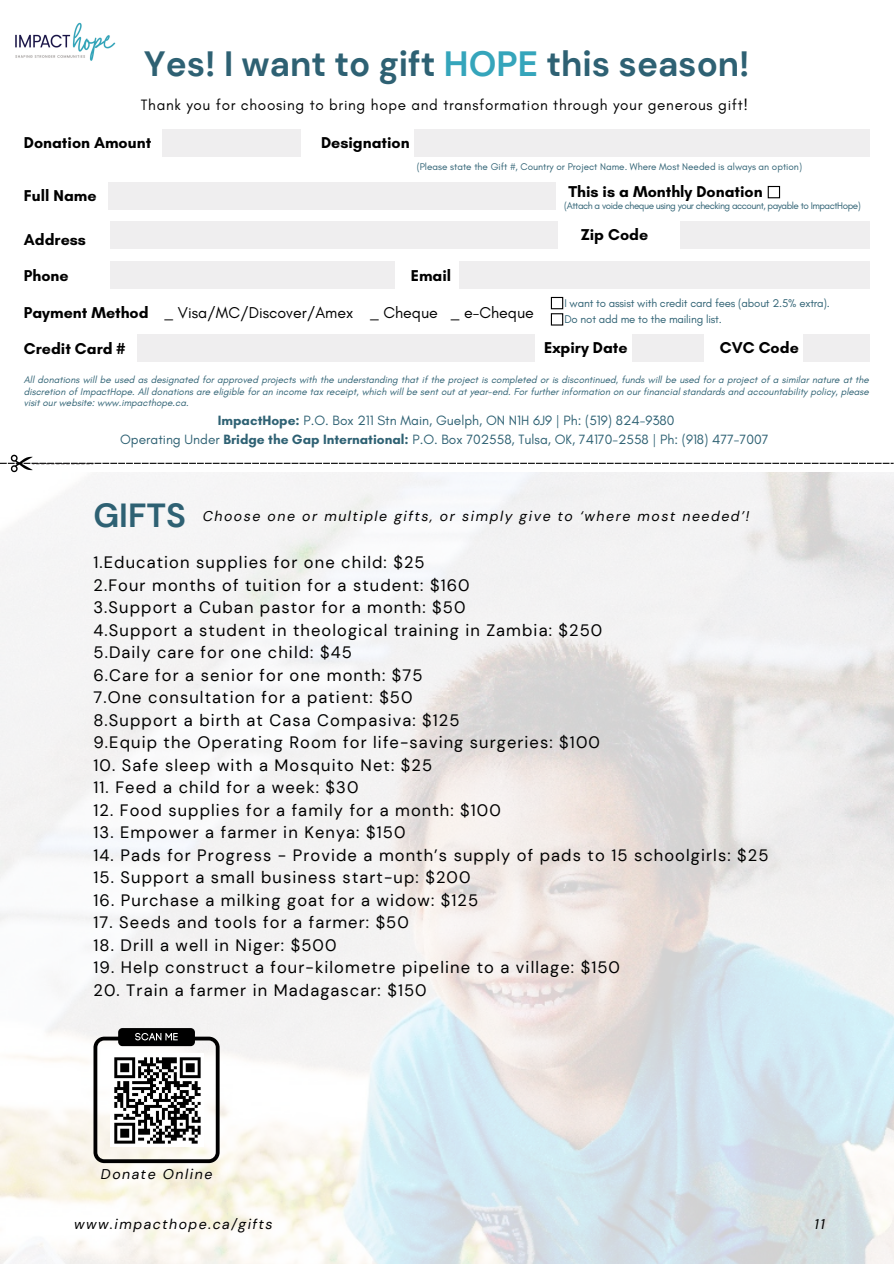
<style>
.page{position:relative;width:894px;height:1264px;background:#fff}
.page>*{position:absolute;margin:0;border:0;box-sizing:border-box;transform-origin:0 0}
.t1{font:700 35.1px "DM Sans";color:#2e6173}
.t2{font:700 33.3px "DM Sans";color:#2e6173}
.t3{font:16.5px/22.5px "DM Sans";letter-spacing:.065em;color:#000}
.t4{font:700 16.05px "Glacial Indifference";color:#000}
.t5{font:16.05px "Glacial Indifference";color:#000}
.t6{font:15.3px "Glacial Indifference";letter-spacing:.045em;color:#000}
.t7{font:italic 14.1px "DM Sans";letter-spacing:.11em;color:#000}
.t8{font:13.65px/18.9px "Glacial Indifference";color:#2e6173;text-align:center}
.t9{font:11.4px "Glacial Indifference";letter-spacing:-.015em;color:#2e6173}
.t10{font:italic 9.9px/11.4px "Glacial Indifference";color:#2e6173;text-align:justify}
.t11{font:9.9px "Glacial Indifference";color:#2e6173}
.t12{font:9.9px "Glacial Indifference";letter-spacing:-.045em;color:#2e6173}
.s1{color:#35a5bb}
.s2{font-weight:700}
</style>
<div class="page">
<svg style="left:0;top:454px;width:893px;height:18px"></svg>
<img style="left:1px;top:472px;width:892px;height:791px">
<img style="left:15px;top:23px;width:101px;height:38px">
<div style="left:108px;top:182px;width:448px;height:28px;background:#efeeef"></div>
<div style="left:415px;top:129px;width:454px;height:28px;background:#efeeef"></div>
<div style="left:680px;top:221px;width:189px;height:28px;background:#efeeef"></div>
<div style="left:110px;top:261px;width:284px;height:28px;background:#efeeef"></div>
<div style="left:460px;top:261px;width:409px;height:28px;background:#efeeef"></div>
<div style="left:138px;top:334px;width:397px;height:27px;background:#efeeef"></div>
<div style="left:631px;top:334px;width:72px;height:27px;background:#efeeef"></div>
<div style="left:802px;top:334px;width:67px;height:27px;background:#efeeef"></div>
<div style="left:163px;top:129px;width:138px;height:28px;background:#efeeef"></div>
<div style="left:550px;top:297px;width:13px;height:12px;border:1px solid #000"></div>
<div style="left:767px;top:186px;width:12px;height:12px;border:1px solid #000"></div>
<div style="left:110px;top:221px;width:447px;height:28px;background:#efeeef"></div>
<div style="left:550px;top:313px;width:13px;height:12px;border:1px solid #000"></div>
<div style="left:118px;top:1028px;width:77px;height:18px;background:#000;border-radius:4px"></div>
<svg style="left:93px;top:1032px;width:126px;height:131px"></svg>
<h3 class="t1" style="left:144px;top:41px;width:607px">Yes! I want to gift <span class="s1">HOPE</span> this season!</h3>
<h3 class="t6" style="left:141px;top:96px;width:608px">Thank you for choosing to bring hope and transformation through your generous gift!</h3>
<h4 class="t4" style="left:24px;top:133px;width:129px">Donation Amount</h4>
<p class="t4" style="left:321px;top:133px;width:90px">Designation</p>
<h6 class="t11" style="left:416px;top:161px;width:387px">(Please state the Gift #, Country or Project Name. Where Most Needed is always an option)</h6>
<p class="t4" style="left:568px;top:182px;width:196px">This is a Monthly Donation</p>
<h6 class="t12" style="left:564px;top:199px;width:298px">(Attach a voide cheque using your checking account, payable to ImpactHope)</h6>
<h3 class="t4" style="left:24px;top:186px;width:74px">Full Name</h3>
<p class="t4" style="left:24px;top:229px;width:64px">Address</p>
<p class="t4" style="left:580px;top:225px;width:69px">Zip Code</p>
<h3 class="t4" style="left:24px;top:265px;width:46px">Phone</h3>
<h3 class="t4" style="left:410px;top:266px;width:42px">Email</h3>
<h3 class="t4" style="left:24px;top:303px;width:126px">Payment Method</h3>
<h3 class="t5" style="left:164px;top:302px;width:191px">_ Visa/MC/Discover/Amex</h3>
<h4 class="t5" style="left:369px;top:302px;width:70px">_ Cheque</h4>
<h4 class="t5" style="left:450px;top:302px;width:85px">_ e-Cheque</h4>
<h3 class="t4" style="left:24px;top:338px;width:103px">Credit Card #</h3>
<h3 class="t9" style="left:564px;top:296px;width:267px">I want to assist with credit card fees (about 2.5% extra).</h3>
<p class="t9" style="left:564px;top:312px;width:159px">Do not add me to the mailing list.</p>
<p class="t4" style="left:544px;top:338px;width:85px">Expiry Date</p>
<h3 class="t4" style="left:719px;top:338px;width:80px">CVC Code</h3>
<h3 class="t10" style="left:24px;top:374px;width:846px">All donations will be used as designated for approved projects with the understanding that if the project is completed or is discontinued, funds will be used for a project of a similar nature at the discretion of ImpactHope. All donations are eligible for an income tax receipt, which will be sent out at year-end. For further information on our financial standards and accountability policy, please visit our website: www.impacthope.ca.</h3>
<h3 class="t8" style="left:120px;top:410px;width:649px"><span class="s2">ImpactHope:</span> P.O. Box 211 Stn Main, Guelph, ON N1H 6J9 | Ph: (519) 824-9380<br>Operating Under <span class="s2">Bridge the Gap International:</span> P.O. Box 702558, Tulsa, OK, 74170-2558 | Ph: (918) 477-7007</h3>
<p class="t2" style="left:93px;top:493px;width:94px">GIFTS</p>
<h1 class="t7" style="left:203px;top:507px;width:548px">Choose one or multiple gifts, or simply give to ‘where most needed’!</h1>
<p class="t3" style="left:93px;top:551px;width:510px">1.Education supplies for one child: $25<br>2.Four months of tuition for a student: $160<br>3.Support a Cuban pastor for a month: $50<br>4.Support a student in theological training in Zambia: $250<br>5.Daily care for one child: $45<br>6.Care for a senior for one month: $75<br>7.One consultation for a patient: $50<br>8.Support a birth at Casa Compasiva: $125<br>9.Equip the Operating Room for life-saving surgeries: $100</p>
<p class="t3" style="left:93px;top:754px;width:340px">10. Safe sleep with a Mosquito Net: $25</p>
<p class="t3" style="left:93px;top:776px;width:266px">11. Feed a child for a week: $30</p>
<p class="t3" style="left:93px;top:799px;width:409px">12. Food supplies for a family for a month: $100</p>
<p class="t3" style="left:93px;top:821px;width:313px">13. Empower a farmer in Kenya: $150</p>
<p class="t3" style="left:93px;top:844px;width:676px">14. Pads for Progress - Provide a month’s supply of pads to 15 schoolgirls: $25</p>
<p class="t3" style="left:93px;top:866px;width:378px">15. Support a small business start-up: $200</p>
<p class="t3" style="left:93px;top:889px;width:386px">16. Purchase a milking goat for a widow: $125</p>
<p class="t3" style="left:93px;top:911px;width:317px">17. Seeds and tools for a farmer: $50</p>
<p class="t3" style="left:93px;top:934px;width:244px">18. Drill a well in Niger: $500</p>
<p class="t3" style="left:93px;top:956px;width:528px">19. Help construct a four-kilometre pipeline to a village: $150</p>
<p class="t3" style="left:93px;top:979px;width:334px">20. Train a farmer in Madagascar: $150</p>
<h5 class="t7" style="left:101px;top:1164px;width:113px">Donate Online</h5>
<p class="t7" style="left:74px;top:1214px;width:200px">www.impacthope.ca/gifts</p>
<h2 class="t7" style="left:814px;top:1214px;width:12px">11</h2>
</div>
